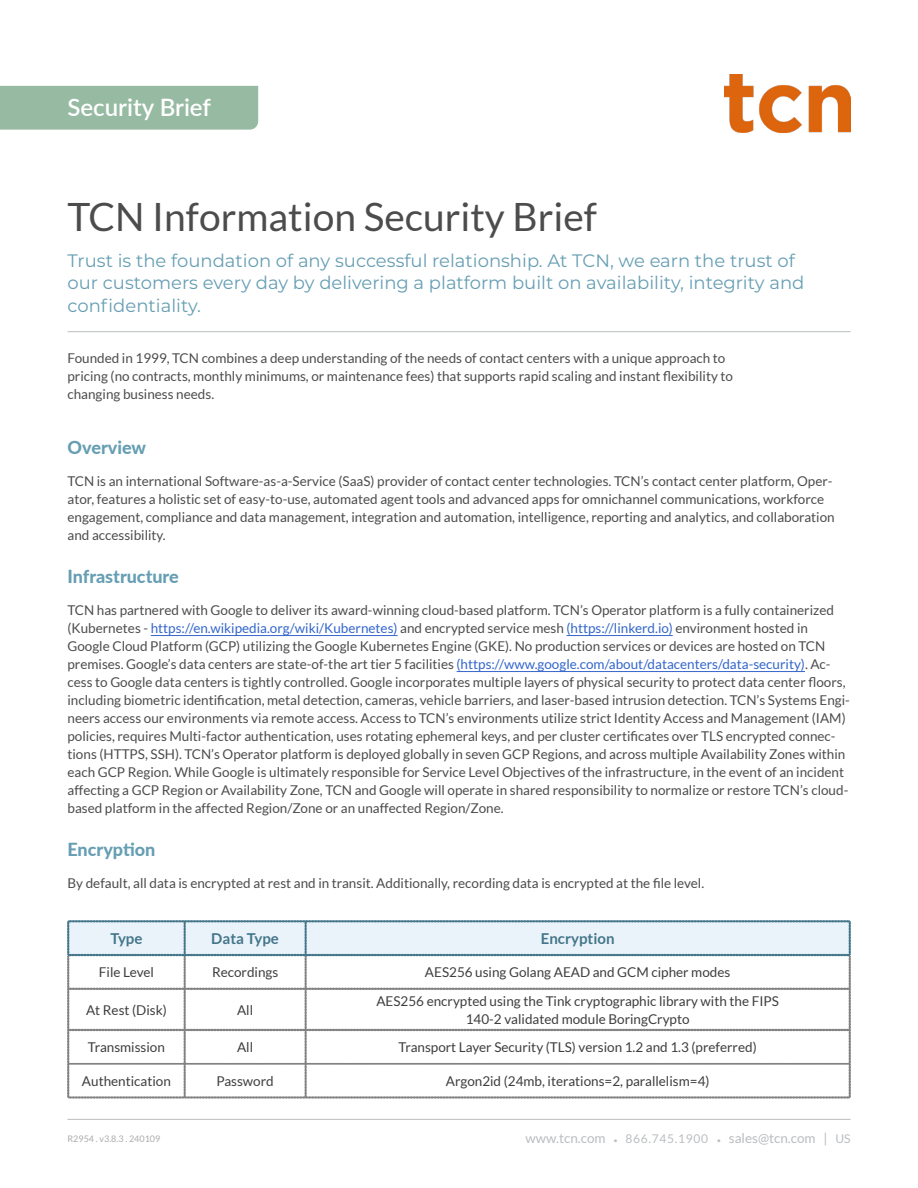
<style>
.page{position:relative;width:918px;height:1188px;background:#fff}
.page>*{position:absolute;margin:0;border:0;box-sizing:border-box;transform-origin:0 0}
.t1{font:39px "Lato";color:#4d4c4c}
.t2{font:600 24px "Lato";color:#fff}
._12pt_Blue_-_Sub-Title_Text{font:18px/22.5px "Montserrat";color:#669eb3}
._12pt_Blue_-_Para_Header_-_Large{font:800 18px "Lato";color:#669eb3}
._10pt_Product___Overview_-_MAIN{font:700 15px "Lato";color:#43768a}
._9pt_Service___Security_-_MAIN{font:13.5px/18px "Lato";color:#4d4c4c}
._10pt_Product___Overview_-_MAIN-2{font:13.5px "Lato";color:#3e3e3f}
.t3{font:13.5px "Lato";color:#babdc0}
.t4{font:9px "Lato";color:#aaabab}
.s1{color:#36c}
.s2{font-size:7.5px}
.s3{font-size:12px}
</style>
<div class="page">
<hr style="left:151px;top:635px;width:247px;height:1px;background:#36c">
<hr style="left:567px;top:635px;width:106px;height:1px;background:#36c">
<hr style="left:457px;top:671px;width:348px;height:1px;background:#36c">
<svg style="left:67px;top:920px;width:784px;height:178px"></svg>
<hr style="left:68px;top:1119px;width:782px;height:1px;background:#babdc0">
<hr style="left:68px;top:331px;width:782px;height:1px;background:#babdc0">
<div style="left:0;top:86px;width:258px;height:44px;background:#97baa2"></div>
<img style="left:724px;top:74px;width:126px;height:58px">
<h2 class="t2" style="left:68px;top:90px;width:145px">Security Brief</h2>
<p class="t1" style="left:68px;top:195px;width:531px">TCN Information Security Brief</p>
<p class="_12pt_Blue_-_Sub-Title_Text" style="left:68px;top:248px;width:738px">Trust is the foundation of any successful relationship. At TCN, we earn the trust of our customers every day by delivering a platform built on availability, integrity and confidentiality.</p>
<p class="_9pt_Service___Security_-_MAIN" style="left:68px;top:349px;width:667px">Founded in 1999, TCN combines a deep understanding of the needs of contact centers with a unique approach to pricing (no contracts, monthly minimums, or maintenance fees) that supports rapid scaling and instant flexibility to changing business needs.</p>
<p class="_12pt_Blue_-_Para_Header_-_Large" style="left:68px;top:434px;width:80px">Overview</p>
<p class="_9pt_Service___Security_-_MAIN" style="left:68px;top:472px;width:769px">TCN is an international Software-as-a-Service (SaaS) provider of contact center technologies. TCN’s contact center platform, Oper&shy;ator, features a holistic set of easy-to-use, automated agent tools and advanced apps for omnichannel communications, workforce engagement, compliance and data management, integration and automation, intelligence, reporting and analytics, and collaboration and accessibility.</p>
<p class="_12pt_Blue_-_Para_Header_-_Large" style="left:68px;top:563px;width:113px">Infrastructure</p>
<p class="_9pt_Service___Security_-_MAIN" style="left:67px;top:601px;width:784px">TCN has partnered with Google to deliver its award-winning cloud-based platform. TCN’s Operator platform is a fully containerized (Kubernetes - <span class="s1">https://en.wikipedia.org/wiki/Kubernetes)</span> and encrypted service mesh <span class="s1">(https://linkerd.io)</span> environment hosted in Google Cloud Platform (GCP) utilizing the Google Kubernetes Engine (GKE). No production services or devices are hosted on TCN premises. Google’s data centers are state-of-the art tier 5 facilities <span class="s1">(https://www.google.com/about/datacenters/data-security)</span>. Ac&shy;cess to Google data centers is tightly controlled. Google incorporates multiple layers of physical security to protect data center floors, including biometric identification, metal detection, cameras, vehicle barriers, and laser-based intrusion detection. TCN’s Systems Engi&shy;neers access our environments via remote access. Access to TCN’s environments utilize strict Identity Access and Management (IAM) policies, requires Multi-factor authentication, uses rotating ephemeral keys, and per cluster certificates over TLS encrypted connec&shy;tions (HTTPS, SSH). TCN’s Operator platform is deployed globally in seven GCP Regions, and across multiple Availability Zones within each GCP Region. While Google is ultimately responsible for Service Level Objectives of the infrastructure, in the event of an incident affecting a GCP Region or Availability Zone, TCN and Google will operate in shared responsibility to normalize or restore TCN’s cloud&shy;based platform in the affected Region/Zone or an unaffected Region/Zone.</p>
<p class="_12pt_Blue_-_Para_Header_-_Large" style="left:67px;top:836px;width:89px">Encryption</p>
<p class="_9pt_Service___Security_-_MAIN" style="left:67px;top:874px;width:638px">By default, all data is encrypted at rest and in transit. Additionally, recording data is encrypted at the file level.</p>
<p class="_10pt_Product___Overview_-_MAIN" style="left:110px;top:930px;width:34px">Type</p>
<p class="_10pt_Product___Overview_-_MAIN" style="left:211px;top:930px;width:69px">Data Type</p>
<p class="_10pt_Product___Overview_-_MAIN" style="left:541px;top:930px;width:75px">Encryption</p>
<p class="_10pt_Product___Overview_-_MAIN-2" style="left:99px;top:965px;width:57px">File Level</p>
<p class="_10pt_Product___Overview_-_MAIN-2" style="left:212px;top:965px;width:68px">Recordings</p>
<p class="_10pt_Product___Overview_-_MAIN-2" style="left:425px;top:965px;width:307px">AES256 using Golang AEAD and GCM cipher modes</p>
<p class="_10pt_Product___Overview_-_MAIN-2" style="left:86px;top:1002px;width:82px">At Rest (Disk)</p>
<p class="_10pt_Product___Overview_-_MAIN-2" style="left:237px;top:1002px;width:18px">All</p>
<p class="_10pt_Product___Overview_-_MAIN-2" style="left:376px;top:993px;width:404px">AES256 encrypted using the Tink cryptographic library with the FIPS</p>
<p class="_10pt_Product___Overview_-_MAIN-2" style="left:466px;top:1012px;width:225px">140-2 validated module BoringCrypto</p>
<p class="_10pt_Product___Overview_-_MAIN-2" style="left:88px;top:1040px;width:79px">Transmission</p>
<p class="_10pt_Product___Overview_-_MAIN-2" style="left:237px;top:1040px;width:18px">All</p>
<p class="_10pt_Product___Overview_-_MAIN-2" style="left:399px;top:1040px;width:360px">Transport Layer Security (TLS) version 1.2 and 1.3 (preferred)</p>
<p class="_10pt_Product___Overview_-_MAIN-2" style="left:82px;top:1074px;width:90px">Authentication</p>
<p class="_10pt_Product___Overview_-_MAIN-2" style="left:217px;top:1074px;width:59px">Password</p>
<p class="_10pt_Product___Overview_-_MAIN-2" style="left:446px;top:1074px;width:265px">Argon2id (24mb, iterations=2, parallelism=4)</p>
<p class="t4" style="left:68px;top:1134px;width:94px">R2954 . v3.8.3 . 240109</p>
<p class="t3" style="left:526px;top:1130px;width:326px">www.tcn.com <span class="s2">•</span> <span class="s3">866.745.1900</span> <span class="s2">•</span> sales@tcn.com | <span class="s3">US</span></p>
</div>
